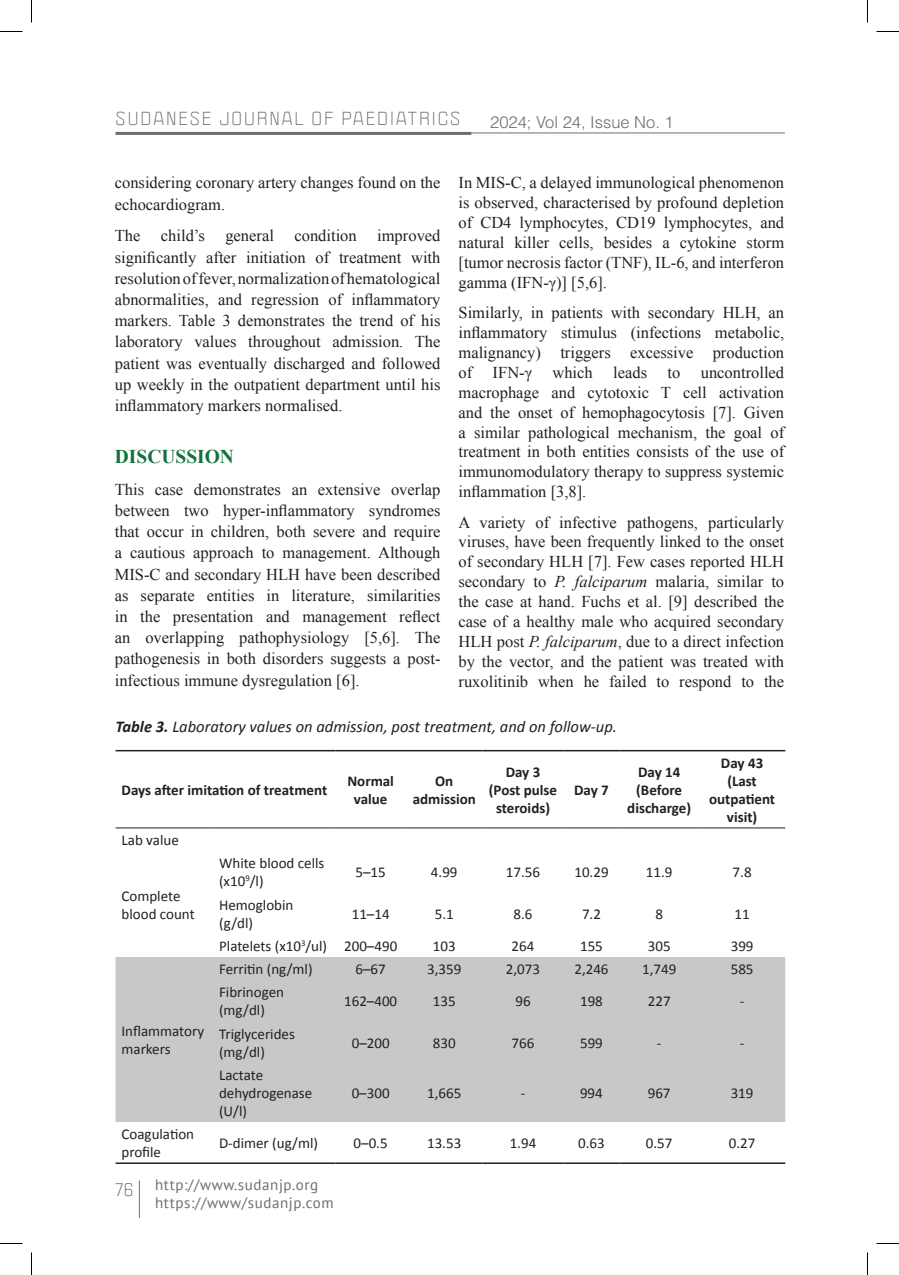
<style>
.page{position:relative;width:899px;height:1275px;background:#fff}
.page>*{position:absolute;margin:0;border:0;box-sizing:border-box;transform-origin:0 0}
.t1{font:700 19.5px "Times New Roman";color:#11723a}
.t2{font:16.5px/20px "Times New Roman";color:#231f20;text-align:justify}
.t3{font:italic 16.5px "Calibri";color:#231f20}
.t4{font:16.5px "Politica XT";letter-spacing:.12em;color:#6c6d70}
.t5{font:300 16.5px "Helvetica LT Std";color:#6c6d70}
.t6{font:15px/18px "Calibri";color:#231f20}
.t7{font:700 15px/18px "Calibri";color:#231f20;text-align:center}
.t8{font:15px/18px "PT Sans";letter-spacing:.04em;color:#6c6d70}
.s1{font-style:italic}
.s2{font-weight:700}
</style>
<div class="page">
<hr style="left:139px;top:1180px;width:1px;height:38px;background:#6c6d70">
<hr style="left:116px;top:132px;width:355px;height:3px;background:#6c6d70">
<hr style="left:116px;top:133px;width:669px;height:1px;background:#6c6d70">
<div style="left:116px;top:957px;width:669px;height:165px;background:#c7c8ca"></div>
<hr style="left:116px;top:750px;width:97px;height:1px;background:#231f20">
<hr style="left:213px;top:750px;width:122px;height:1px;background:#231f20">
<hr style="left:335px;top:750px;width:71px;height:1px;background:#231f20">
<hr style="left:406px;top:750px;width:76px;height:1px;background:#231f20">
<hr style="left:482px;top:750px;width:81px;height:1px;background:#231f20">
<hr style="left:563px;top:750px;width:56px;height:1px;background:#231f20">
<hr style="left:619px;top:750px;width:80px;height:1px;background:#231f20">
<hr style="left:699px;top:750px;width:86px;height:1px;background:#231f20">
<hr style="left:116px;top:827px;width:97px;height:1px;background:#231f20">
<hr style="left:213px;top:827px;width:122px;height:1px;background:#231f20">
<hr style="left:335px;top:827px;width:71px;height:1px;background:#231f20">
<hr style="left:406px;top:827px;width:76px;height:1px;background:#231f20">
<hr style="left:482px;top:827px;width:81px;height:1px;background:#231f20">
<hr style="left:563px;top:827px;width:56px;height:1px;background:#231f20">
<hr style="left:619px;top:827px;width:80px;height:1px;background:#231f20">
<hr style="left:699px;top:827px;width:86px;height:1px;background:#231f20">
<hr style="left:116px;top:1162px;width:97px;height:2px;background:#231f20">
<hr style="left:213px;top:1162px;width:122px;height:2px;background:#231f20">
<hr style="left:335px;top:1162px;width:71px;height:2px;background:#231f20">
<hr style="left:406px;top:1162px;width:76px;height:2px;background:#231f20">
<hr style="left:482px;top:1162px;width:81px;height:2px;background:#231f20">
<hr style="left:563px;top:1162px;width:56px;height:2px;background:#231f20">
<hr style="left:619px;top:1162px;width:80px;height:2px;background:#231f20">
<hr style="left:699px;top:1162px;width:86px;height:2px;background:#231f20">
<svg style="left:0;top:31px;width:22px;height:1px"></svg>
<svg style="left:876px;top:31px;width:23px;height:1px"></svg>
<svg style="left:0;top:1243px;width:22px;height:1px"></svg>
<svg style="left:876px;top:1243px;width:23px;height:1px"></svg>
<svg style="left:31px;top:0;width:1px;height:22px"></svg>
<svg style="left:31px;top:1252px;width:1px;height:23px"></svg>
<svg style="left:867px;top:0;width:1px;height:22px"></svg>
<svg style="left:867px;top:1252px;width:1px;height:23px"></svg>
<p class="t4" style="left:116px;top:108px;width:346px">SUDANESE JOURNAL OF PAEDIATRICS</p>
<p class="t5" style="left:490px;top:111px;width:185px">2024; Vol 24, Issue No. 1</p>
<p class="t2" style="left:115px;top:172px;width:327px;line-height:21.1px">considering coronary artery changes found on the echocardiogram.</p>
<p class="t2" style="left:115px;top:225px;width:327px;line-height:21.1px">The child’s general condition improved significantly after initiation of treatment with resolution of fever, normalization of hematological abnormalities, and regression of inflammatory markers. Table 3 demonstrates the trend of his laboratory values throughout admission. The patient was eventually discharged and followed up weekly in the outpatient department until his inflammatory markers normalised.</p>
<p class="t1" style="left:115px;top:443px;width:121px">DISCUSSION</p>
<p class="t2" style="left:115px;top:478px;width:327px;line-height:21.1px">This case demonstrates an extensive overlap between two hyper-inflammatory syndromes that occur in children, both severe and require a cautious approach to management. Although MIS-C and secondary HLH have been described as separate entities in literature, similarities in the presentation and management reflect an overlapping pathophysiology [5,6]. The pathogenesis in both disorders suggests a post&shy;infectious immune dysregulation [6].</p>
<p class="t2" style="left:458px;top:173px;width:327px">In MIS-C, a delayed immunological phenomenon is observed, characterised by profound depletion of CD4 lymphocytes, CD19 lymphocytes, and natural killer cells, besides a cytokine storm [tumor necrosis factor (TNF), IL-6, and interferon gamma (IFN-γ)] [5,6].</p>
<p class="t2" style="left:458px;top:302px;width:327px">Similarly, in patients with secondary HLH, an inflammatory stimulus (infections metabolic, malignancy) triggers excessive production of IFN-γ which leads to uncontrolled macrophage and cytotoxic T cell activation and the onset of hemophagocytosis [7]. Given a similar pathological mechanism, the goal of treatment in both entities consists of the use of immunomodulatory therapy to suppress systemic inflammation [3,8].</p>
<p class="t2" style="left:458px;top:512px;width:327px">A variety of infective pathogens, particularly viruses, have been frequently linked to the onset of secondary HLH [7]. Few cases reported HLH secondary to <span class="s1">P. falciparum</span> malaria, similar to the case at hand. Fuchs et al. [9] described the case of a healthy male who acquired secondary HLH post <span class="s1">P. falciparum</span>, due to a direct infection by the vector, and the patient was treated with ruxolitinib when he failed to respond to the</p>
<p class="t3" style="left:116px;top:716px;width:503px"><span class="s2">Table 3.</span> Laboratory values on admission, post treatment, and on follow-up.</p>
<p class="t7" style="left:122px;top:780px;width:207px">Days after imitation of treatment</p>
<p class="t7" style="left:347px;top:771px;width:48px">Normal value</p>
<p class="t7" style="left:412px;top:771px;width:65px">On admission</p>
<p class="t7" style="left:489px;top:762px;width:70px">Day 3 (Post pulse steroids)</p>
<p class="t6" style="left:121px;top:830px;width:59px">Lab value</p>
<p class="t7" style="left:574px;top:780px;width:36px">Day 7</p>
<p class="t7" style="left:627px;top:762px;width:65px">Day 14 (Before discharge)</p>
<p class="t7" style="left:709px;top:753px;width:68px">Day 43 (Last outpatient visit)</p>
<p class="t6" style="left:121px;top:886px;width:75px">Complete blood count</p>
<p class="t6" style="left:121px;top:1021px;width:84px">Inflammatory markers</p>
<p class="t6" style="left:219px;top:854px;width:107px">White blood cells (x10<sup>9</sup>/l)</p>
<p class="t6" style="left:355px;top:863px;width:32px">5–15</p>
<p class="t6" style="left:431px;top:863px;width:28px">4.99</p>
<p class="t6" style="left:506px;top:863px;width:36px">17.56</p>
<p class="t6" style="left:574px;top:863px;width:36px">10.29</p>
<p class="t6" style="left:646px;top:863px;width:28px">11.9</p>
<p class="t6" style="left:732px;top:863px;width:20px">7.8</p>
<p class="t6" style="left:219px;top:895px;width:76px">Hemoglobin (g/dl)</p>
<p class="t6" style="left:352px;top:904px;width:39px">11–14</p>
<p class="t6" style="left:435px;top:904px;width:20px">5.1</p>
<p class="t6" style="left:513px;top:904px;width:20px">8.6</p>
<p class="t6" style="left:582px;top:904px;width:20px">7.2</p>
<p class="t6" style="left:655px;top:904px;width:9px">8</p>
<p class="t6" style="left:734px;top:904px;width:17px">11</p>
<p class="t6" style="left:219px;top:936px;width:180px">Platelets (x10<sup>3</sup>/ul) 200–490</p>
<p class="t6" style="left:433px;top:936px;width:24px">103</p>
<p class="t6" style="left:511px;top:936px;width:24px">264</p>
<p class="t6" style="left:580px;top:936px;width:24px">155</p>
<p class="t6" style="left:647px;top:936px;width:24px">305</p>
<p class="t6" style="left:730px;top:936px;width:24px">399</p>
<p class="t6" style="left:219px;top:959px;width:95px">Ferritin (ng/ml)</p>
<p class="t6" style="left:355px;top:959px;width:32px">6–67</p>
<p class="t6" style="left:427px;top:959px;width:36px">3,359</p>
<p class="t6" style="left:506px;top:959px;width:36px">2,073</p>
<p class="t6" style="left:574px;top:959px;width:36px">2,246</p>
<p class="t6" style="left:642px;top:959px;width:36px">1,749</p>
<p class="t6" style="left:730px;top:959px;width:24px">585</p>
<p class="t6" style="left:219px;top:983px;width:66px">Fibrinogen (mg/dl)</p>
<p class="t6" style="left:344px;top:992px;width:55px">162–400</p>
<p class="t6" style="left:433px;top:992px;width:24px">135</p>
<p class="t6" style="left:515px;top:992px;width:17px">96</p>
<p class="t6" style="left:580px;top:992px;width:24px">198</p>
<p class="t6" style="left:647px;top:992px;width:24px">227</p>
<p class="t6" style="left:739px;top:992px;width:6px">-</p>
<p class="t6" style="left:219px;top:1024px;width:77px">Triglycerides (mg/dl)</p>
<p class="t6" style="left:352px;top:1033px;width:39px">0–200</p>
<p class="t6" style="left:433px;top:1033px;width:24px">830</p>
<p class="t6" style="left:511px;top:1033px;width:24px">766</p>
<p class="t6" style="left:580px;top:1033px;width:24px">599</p>
<p class="t6" style="left:657px;top:1033px;width:6px">-</p>
<p class="t6" style="left:739px;top:1033px;width:6px">-</p>
<p class="t6" style="left:219px;top:1065px;width:95px">Lactate dehydrogenase (U/l)</p>
<p class="t6" style="left:352px;top:1083px;width:39px">0–300</p>
<p class="t6" style="left:427px;top:1083px;width:36px">1,665</p>
<p class="t6" style="left:520px;top:1083px;width:6px">-</p>
<p class="t6" style="left:580px;top:1083px;width:24px">994</p>
<p class="t6" style="left:647px;top:1083px;width:24px">967</p>
<p class="t6" style="left:730px;top:1083px;width:24px">319</p>
<p class="t6" style="left:121px;top:1124px;width:74px">Coagulation profile</p>
<p class="t6" style="left:219px;top:1133px;width:100px">D-dimer (ug/ml)</p>
<p class="t6" style="left:353px;top:1133px;width:36px">0–0.5</p>
<p class="t6" style="left:427px;top:1133px;width:36px">13.53</p>
<p class="t6" style="left:509px;top:1133px;width:28px">1.94</p>
<p class="t6" style="left:578px;top:1133px;width:28px">0.63</p>
<p class="t6" style="left:646px;top:1133px;width:28px">0.57</p>
<p class="t6" style="left:728px;top:1133px;width:28px">0.27</p>
<p class="t4" style="left:116px;top:1179px;width:19px">76</p>
<p class="t8" style="left:155px;top:1175px;width:180px">http://www.sudanjp.org https://www/sudanjp.com</p>
</div>
